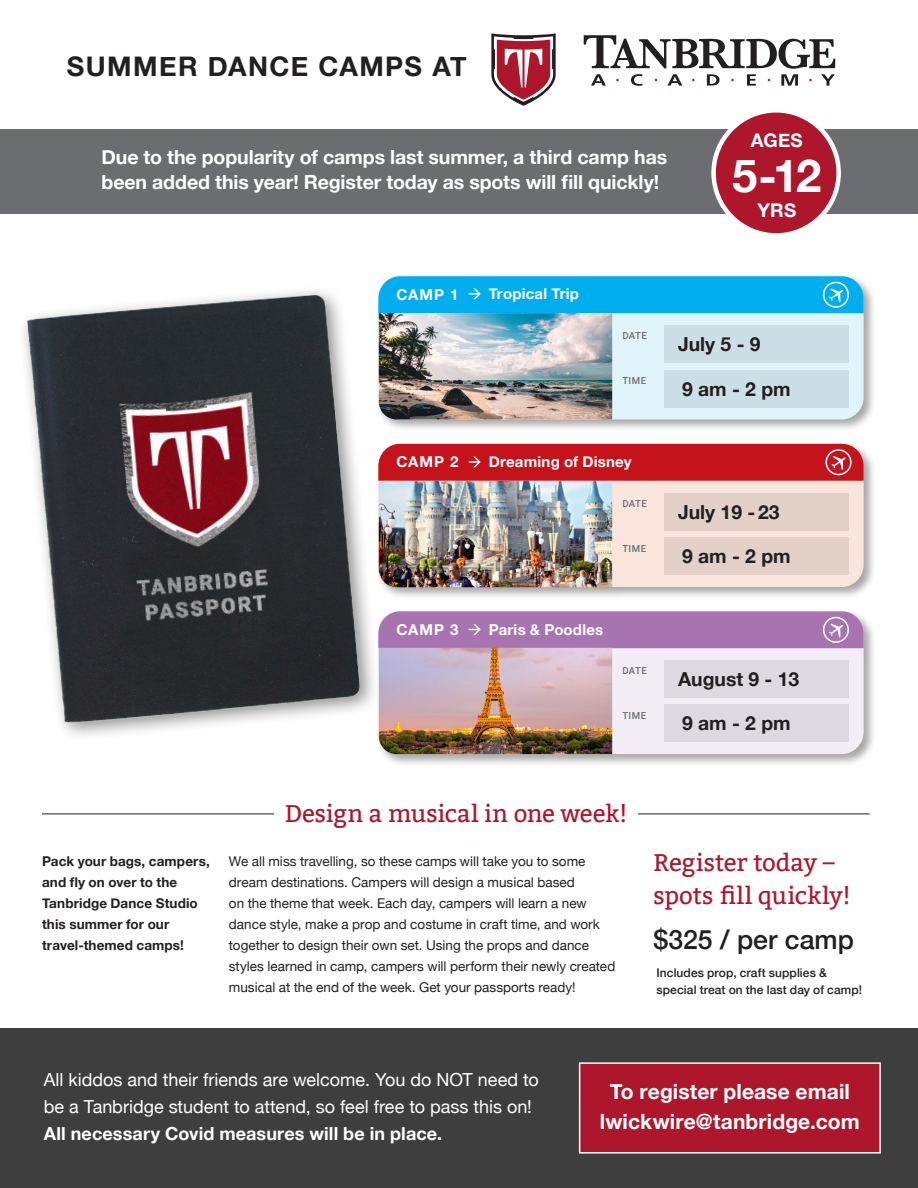
<style>
.page{position:relative;width:918px;height:1188px;background:#fff}
.page>*{position:absolute;margin:0;border:0;box-sizing:border-box;transform-origin:0 0}
.t1{font:700 45.45px "Helvetica Neue";color:#fff}
.t2{font:700 27px "Helvetica Neue";letter-spacing:.05em;color:#231f20}
.t3{font:500 26.55px "Helvetica Neue";color:#231f20}
.t4{font:24px/33px "Bitter";letter-spacing:-.005em;color:#ae172b}
.t5{font:700 21px/30px "Helvetica Neue";letter-spacing:.005em;color:#fff;text-align:center}
.t6{font:700 19.5px/25.5px "Helvetica Neue";letter-spacing:-.005em;color:#fff}
.t7{font:700 19.35px "Helvetica Neue";color:#231f20}
.t8{font:700 18.75px "Helvetica Neue";letter-spacing:.01em;color:#fff}
.t9{font:18px/27px "Helvetica Neue";color:#fff}
.t10{font:700 15px "Helvetica Neue";letter-spacing:.015em;color:#fff}
.t11{font:13.5px/21px "Helvetica Neue";color:#231f20}
.t12{font:700 13.5px/21px "Helvetica Neue";letter-spacing:.01em;color:#231f20}
.t13{font:500 12px/16.5px "Helvetica Neue";letter-spacing:.005em;color:#231f20}
.t14{font:500 9.6px "Roboto";letter-spacing:.05em;color:#6c6d70}
.s1{font-weight:700}
</style>
<div class="page">
<div style="left:0;top:1028px;width:918px;height:160px;background:#3e3e3f"></div>
<div style="left:579px;top:1062px;width:302px;height:92px;background:#ae172b;border:2px solid #fff"></div>
<div style="left:0;top:130px;width:918px;height:84px;background:#6c6d70"></div>
<div style="left:714px;top:110px;width:125px;height:125px;background:#ae172b;border-radius:50%"></div>
<div style="left:711px;top:108px;width:130px;height:130px;border:4px solid #fff;border-radius:50%"></div>
<hr style="left:42px;top:814px;width:828px;height:1px;background:#231f20">
<svg style="left:584px;top:35px;width:251px;height:51px"></svg>
<svg style="left:491px;top:33px;width:65px;height:73px"></svg>
<div style="left:274px;top:800px;width:364px;height:31px;background:#fff"></div>
<img style="left:23px;top:291px;width:351px;height:445px">
<div style="left:375px;top:273px;width:501px;height:493px;background:#231f20;opacity:.4"></div>
<div style="left:378px;top:276px;width:486px;height:143px;background:#e1f4fc;border-radius:22px"></div>
<div style="left:378px;top:444px;width:486px;height:143px;background:#f9e5dc;border-radius:22px"></div>
<div style="left:378px;top:611px;width:486px;height:143px;background:#f3eef5;border-radius:22px"></div>
<div style="left:665px;top:325px;width:184px;height:38px;background:#ccdee6"></div>
<div style="left:665px;top:493px;width:184px;height:38px;background:#e2d0c9"></div>
<div style="left:665px;top:660px;width:184px;height:38px;background:#ddd9e0"></div>
<div style="left:665px;top:370px;width:184px;height:38px;background:#ccdee6"></div>
<div style="left:665px;top:537px;width:184px;height:38px;background:#e2d0c9"></div>
<div style="left:665px;top:704px;width:184px;height:38px;background:#ddd9e0"></div>
<img style="left:379px;top:313px;width:233px;height:106px">
<img style="left:379px;top:481px;width:233px;height:106px">
<img style="left:379px;top:648px;width:233px;height:106px">
<div style="left:378px;top:444px;width:486px;height:37px;background:#c6131b"></div>
<div style="left:825px;top:449px;width:27px;height:26px;border:2px solid #fff;border-radius:50%"></div>
<div style="left:378px;top:276px;width:486px;height:37px;background:#00aeef"></div>
<div style="left:823px;top:282px;width:26px;height:26px;border:2px solid #fff;border-radius:50%"></div>
<div style="left:378px;top:611px;width:486px;height:37px;background:#a774b1"></div>
<div style="left:823px;top:617px;width:26px;height:26px;border:2px solid #fff;border-radius:50%"></div>
<p class="t2" style="left:67px;top:45px;width:401px">SUMMER DANCE CAMPS AT</p>
<p class="t6" style="left:102px;top:145px;width:567px">Due to the popularity of camps last summer, a third camp has been added this year! Register today as spots will fill quickly!</p>
<p class="t8" style="left:751px;top:126px;width:53px">AGES</p>
<p class="t1" style="left:732px;top:140px;width:91px">5-12</p>
<p class="t8" style="left:757px;top:196px;width:40px">YRS</p>
<p class="t10" style="left:396px;top:283px;width:64px">CAMP 1</p>
<p class="t10" style="left:489px;top:282px;width:92px">Tropical Trip</p>
<p class="t14" style="left:622px;top:329px;width:26px">DATE</p>
<p class="t14" style="left:622px;top:374px;width:25px">TIME</p>
<p class="t10" style="left:396px;top:450px;width:64px">CAMP 2</p>
<p class="t10" style="left:489px;top:450px;width:145px">Dreaming of Disney</p>
<p class="t14" style="left:622px;top:497px;width:26px">DATE</p>
<p class="t14" style="left:622px;top:542px;width:25px">TIME</p>
<p class="t10" style="left:396px;top:618px;width:64px">CAMP 3</p>
<p class="t10" style="left:489px;top:618px;width:116px">Paris &amp; Poodles</p>
<p class="t14" style="left:622px;top:664px;width:26px">DATE</p>
<p class="t14" style="left:622px;top:709px;width:25px">TIME</p>
<p class="t4" style="left:284px;top:798px;width:344px">Design a musical in one week!</p>
<p class="t7" style="left:678px;top:329px;width:84px">July 5 - 9</p>
<p class="t7" style="left:682px;top:374px;width:110px">9 am - 2 pm</p>
<p class="t7" style="left:678px;top:497px;width:103px">July 19 - 23</p>
<p class="t7" style="left:682px;top:541px;width:110px">9 am - 2 pm</p>
<p class="t7" style="left:678px;top:664px;width:123px">August 9 - 13</p>
<p class="t7" style="left:682px;top:708px;width:110px">9 am - 2 pm</p>
<p class="t12" style="left:42px;top:851px;width:169px">Pack your bags, campers, and fly on over to the<br>Tanbridge Dance Studio this summer for our travel-themed camps!</p>
<p class="t11" style="left:229px;top:851px;width:388px">We all miss travelling, so these camps will take you to some dream destinations. Campers will design a musical based<br>on the theme that week. Each day, campers will learn a new dance style, make a prop and costume in craft time, and work together to design their own set. Using the props and dance styles learned in camp, campers will perform their newly created musical at the end of the week. Get your passports ready!</p>
<p class="t4" style="left:653px;top:846px;width:199px">Register today – spots fill quickly!</p>
<p class="t3" style="left:653px;top:919px;width:202px">$325 / per camp</p>
<p class="t13" style="left:657px;top:964px;width:207px">Includes prop, craft supplies &amp; special treat on the last day of camp!</p>
<p class="t9" style="left:44px;top:1067px;width:496px">All kiddos and their friends are welcome. You do NOT need to be a Tanbridge student to attend, so feel free to pass this on!<br><span class="s1">All necessary Covid measures will be in place.</span></p>
<p class="t5" style="left:600px;top:1077px;width:261px">To register please email lwickwire@tanbridge.com</p>
</div>
